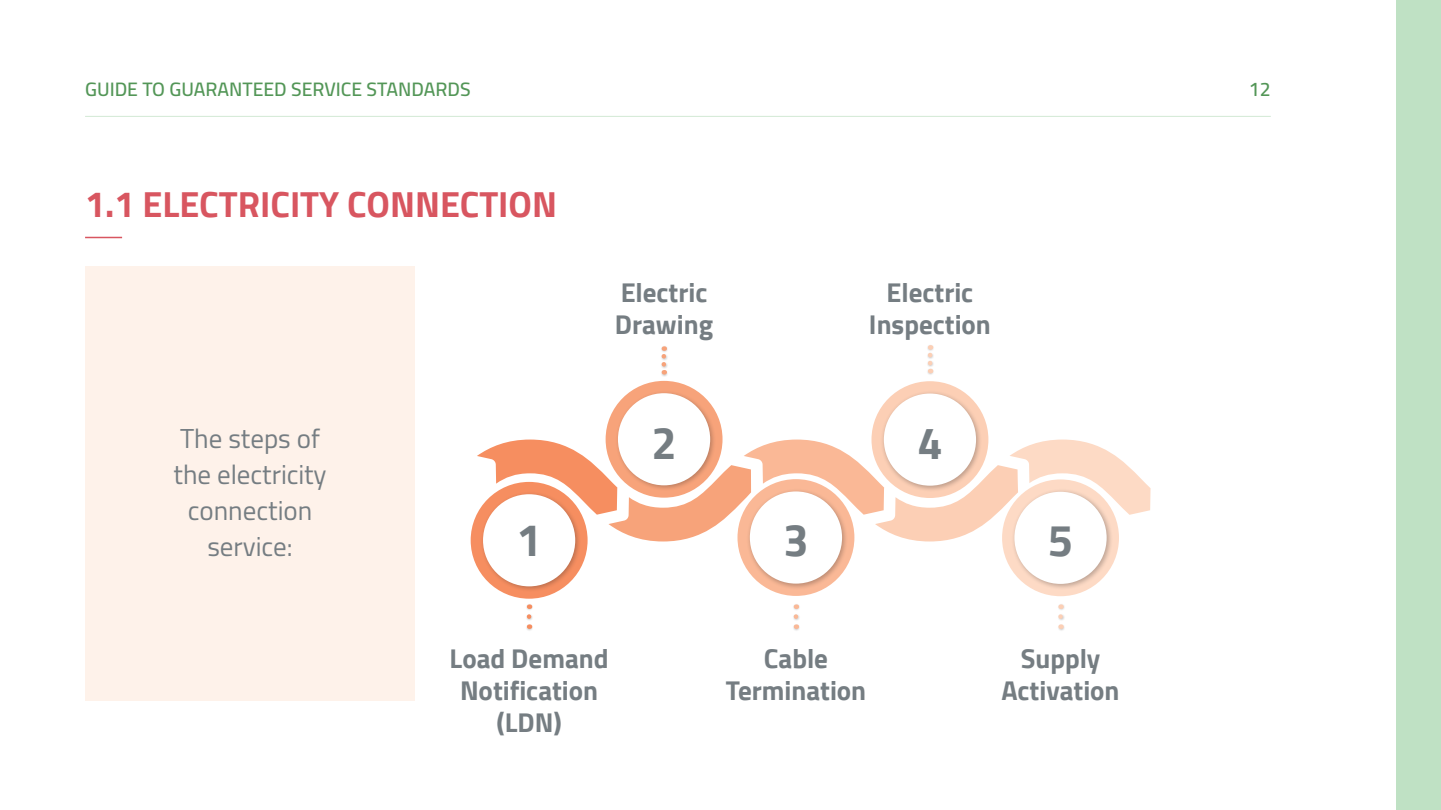
<style>
.page{position:relative;width:1441px;height:810px;background:#fff}
.page>*{position:absolute;margin:0;border:0;box-sizing:border-box;transform-origin:0 0}
.t1{font:700 45px "Cairo";color:#757d82}
.t2{font:700 36px "Cairo";color:#d85660}
.t3{font:700 27px/32.4px "Cairo";color:#757d82;text-align:center}
.t4{font:27px/36px "Cairo";color:#757d82;text-align:center}
.t5{font:600 19.5px "Cairo";color:#539657}
</style>
<div class="page">
<div style="left:1396px;top:0;width:44px;height:810px;background:#bfe1c4"></div>
<hr style="left:85px;top:116px;width:1185px;height:1px;background:#d7ebd9">
<div style="left:85px;top:267px;width:330px;height:434px;background:#fef2ea"></div>
<div style="left:525px;top:603px;width:8px;height:28px;background:#231f20;opacity:.25"></div>
<svg style="left:527px;top:604px;width:4px;height:13px"></svg>
<div style="left:470px;top:482px;width:117px;height:117px;background:#f68e60;border-radius:50%"></div>
<div style="left:480px;top:491px;width:101px;height:102px;background:#231f20;opacity:.28"></div>
<div style="left:483px;top:494px;width:92px;height:92px;background:#fff;border-radius:50%"></div>
<div style="left:660px;top:345px;width:8px;height:32px;background:#231f20;opacity:.25"></div>
<svg style="left:661px;top:346px;width:5px;height:18px"></svg>
<div style="left:792px;top:603px;width:8px;height:28px;background:#231f20;opacity:.25"></div>
<svg style="left:793px;top:604px;width:5px;height:13px"></svg>
<div style="left:926px;top:344px;width:8px;height:32px;background:#231f20;opacity:.25"></div>
<svg style="left:927px;top:345px;width:5px;height:18px"></svg>
<div style="left:1056px;top:603px;width:9px;height:28px;background:#231f20;opacity:.25"></div>
<svg style="left:1058px;top:604px;width:4px;height:13px"></svg>
<div style="left:605px;top:381px;width:117px;height:117px;background:#f7a37a;border-radius:50%"></div>
<div style="left:614px;top:390px;width:102px;height:102px;background:#231f20;opacity:.28"></div>
<div style="left:618px;top:393px;width:92px;height:92px;background:#fff;border-radius:50%"></div>
<div style="left:737px;top:479px;width:117px;height:117px;background:#fab896;border-radius:50%"></div>
<div style="left:746px;top:488px;width:102px;height:102px;background:#231f20;opacity:.28"></div>
<div style="left:749px;top:491px;width:93px;height:93px;background:#fff;border-radius:50%"></div>
<div style="left:871px;top:381px;width:117px;height:117px;background:#fccfb5;border-radius:50%"></div>
<div style="left:880px;top:390px;width:102px;height:102px;background:#231f20;opacity:.28"></div>
<div style="left:883px;top:394px;width:92px;height:92px;background:#fff;border-radius:50%"></div>
<div style="left:1001px;top:479px;width:117px;height:117px;background:#fddac5;border-radius:50%"></div>
<div style="left:1011px;top:489px;width:101px;height:101px;background:#231f20;opacity:.28"></div>
<div style="left:1014px;top:492px;width:92px;height:92px;background:#fff;border-radius:50%"></div>
<svg style="left:477px;top:440px;width:673px;height:101px"></svg>
<hr style="left:85px;top:237px;width:37px;height:1px;background:#d85660">
<p class="t5" style="left:85px;top:72px;width:387px">GUIDE TO GUARANTEED SERVICE STANDARDS</p>
<p class="t5" style="left:1248px;top:72px;width:23px">12</p>
<h2 class="t2" style="left:85px;top:184px;width:473px">1.1 ELECTRICITY CONNECTION</h2>
<p class="t3" style="left:615px;top:276px;width:100px;text-align:left">Electric<br>Drawing</p>
<p class="t3" style="left:868px;top:276px;width:123px">Electric<br>Inspection</p>
<p class="t4" style="left:173px;top:420px;width:154px">The steps of the electricity connection service:</p>
<h1 class="t1" style="left:651px;top:417px;width:27px">2</h1>
<h1 class="t1" style="left:917px;top:417px;width:27px">4</h1>
<h1 class="t1" style="left:516px;top:514px;width:27px">1</h1>
<h1 class="t1" style="left:783px;top:514px;width:27px">3</h1>
<h1 class="t1" style="left:1047px;top:514px;width:27px">5</h1>
<p class="t3" style="left:449px;top:642px;width:160px">Load Demand<br>Notification (LDN)</p>
<p class="t3" style="left:725px;top:642px;width:142px">Cable<br>Termination</p>
<p class="t3" style="left:1001px;top:642px;width:119px">Supply<br>Activation</p>
</div>
